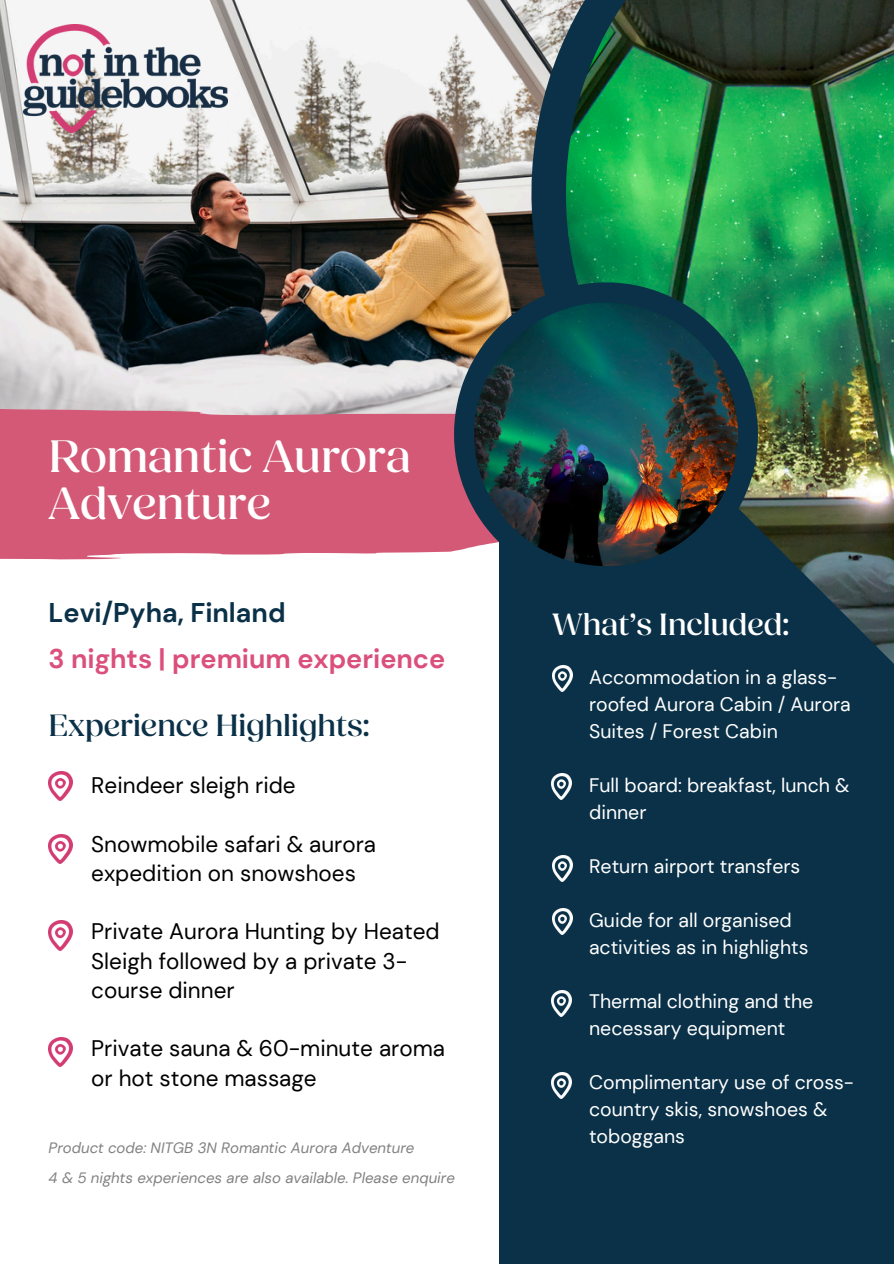
<style>
.page{position:relative;width:894px;height:1264px;background:#fff}
.page>*{position:absolute;margin:0;border:0;box-sizing:border-box;transform-origin:0 0}
.t1{font:500 46.5px/47.2px "Fields Display";color:#fff}
.t2{font:500 31.5px "Fields Display";color:#0a3148}
.t3{font:500 31.5px "Fields Display";color:#fff}
.t4{font:700 27px/45px "DM Sans";color:#db4f7c}
.t5{font:22.5px/29.2px "DM Sans";color:#000}
.t6{font:19.5px/27px "DM Sans";color:#fff}
.t7{font:italic 15px "DM Sans";color:#818181}
.s1{color:#0a3148}
</style>
<div class="page">
<div style="left:499px;top:429px;width:394px;height:834px;background:#0a3148"></div>
<img style="left:0;top:0;width:531px;height:408px">
<img style="left:531px;top:0;width:362px;height:692px">
<div style="left:0;top:408px;width:454px;height:151px;background:#d35976"></div>
<img style="left:454px;top:282px;width:303px;height:304px">
<img style="left:474px;top:302px;width:263px;height:264px">
<img style="left:552px;top:665px;width:20px;height:26px">
<img style="left:551px;top:774px;width:21px;height:25px">
<img style="left:552px;top:855px;width:20px;height:26px">
<img style="left:552px;top:908px;width:20px;height:26px">
<img style="left:551px;top:990px;width:21px;height:26px">
<img style="left:551px;top:1072px;width:21px;height:25px">
<img style="left:49px;top:771px;width:23px;height:30px">
<img style="left:49px;top:834px;width:23px;height:29px">
<img style="left:49px;top:920px;width:23px;height:30px">
<img style="left:49px;top:1037px;width:23px;height:29px">
<img style="left:24px;top:24px;width:203px;height:108px">
<h5 class="t1" style="left:49px;top:433px;width:363px">Romantic Aurora<br>Adventure</h5>
<h5 class="t4" style="left:49px;top:590px;width:398px"><span class="s1">Levi/Pyha, Finland<br></span>3 nights | premium experience</h5>
<h5 class="t3" style="left:552px;top:604px;width:238px">What’s Included:</h5>
<p class="t6" style="left:589px;top:663px;width:263px">Accommodation in a glass&shy;roofed Aurora Cabin / Aurora<br>Suites / Forest Cabin</p>
<p class="t6" style="left:589px;top:771px;width:262px">Full board: breakfast, lunch &amp; dinner</p>
<h3 class="t6" style="left:589px;top:852px;width:213px">Return airport transfers</h3>
<h2 class="t6" style="left:589px;top:906px;width:221px">Guide for all organised activities as in highlights</h2>
<p class="t6" style="left:589px;top:987px;width:226px">Thermal clothing and the necessary equipment</p>
<h4 class="t6" style="left:589px;top:1068px;width:266px">Complimentary use of cross&shy;country skis, snowshoes &amp; toboggans</h4>
<h5 class="t2" style="left:49px;top:706px;width:322px">Experience Highlights:</h5>
<h4 class="t5" style="left:91px;top:770px;width:206px">Reindeer sleigh ride</h4>
<h4 class="t5" style="left:91px;top:829px;width:286px">Snowmobile safari &amp; aurora expedition on snowshoes</h4>
<h4 class="t5" style="left:91px;top:917px;width:350px">Private Aurora Hunting by Heated<br>Sleigh followed by a private 3- course dinner</h4>
<p class="t5" style="left:91px;top:1034px;width:355px">Private sauna &amp; 60-minute aroma or hot stone massage</p>
<p class="t7" style="left:49px;top:1138px;width:367px">Product code: NITGB 3N Romantic Aurora Adventure</p>
<p class="t7" style="left:49px;top:1167px;width:407px">4 &amp; 5 nights experiences are also available. Please enquire</p>
</div>
